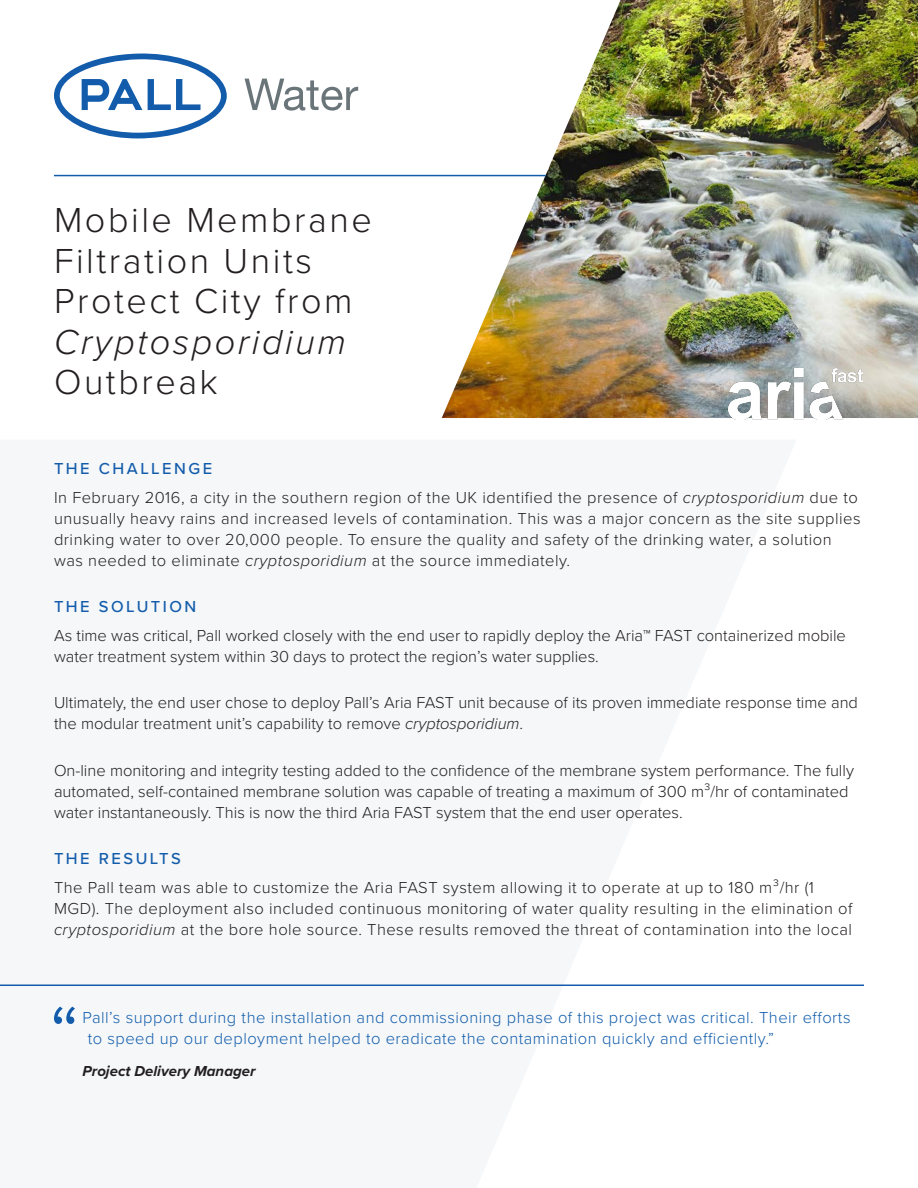
<style>
.page{position:relative;width:918px;height:1188px;background:#fff}
.page>*{position:absolute;margin:0;border:0;box-sizing:border-box;transform-origin:0 0}
.pull_quote{font:300 86.7px "Proxima Nova";color:#135cab}
.case_study_title{font:300 36px/40.5px "Proxima Nova";letter-spacing:.07em;color:#231f20}
.intro{font:300 16.5px/21px "Proxima Nova";color:#231f20}
.intro-2{font:300 16.5px/21px "Proxima Nova";letter-spacing:.03em;color:#231f20}
.body_copy{font:300 16.5px/21px "Proxima Nova";letter-spacing:.03em;color:#231f20}
.pull_quote-2{font:300 16.5px/21px "Proxima Nova";letter-spacing:.03em;color:#125dab}
.subhead{font:500 16.5px "Proxima Nova";letter-spacing:.15em;color:#135cab}
.quote_attribution{font:italic 700 15px "Proxima Nova";color:#231f20}
.s1{font-style:italic}
</style>
<div class="page">
<img style="left:442px;top:0;width:476px;height:418px">
<hr style="left:54px;top:175px;width:492px;height:1px;background:#135cab">
<svg style="left:54px;top:53px;width:173px;height:85px"></svg>
<svg style="left:245px;top:79px;width:113px;height:32px"></svg>
<hr style="left:0;top:985px;width:864px;height:1px;background:#135cab">
<img style="left:729px;top:369px;width:134px;height:51px">
<p class="case_study_title" style="left:54px;top:198px;width:319px">Mobile Membrane<br>Filtration Units<br>Protect City from<br><span class="s1">Cryptosporidium<br></span>Outbreak</p>
<p class="subhead" style="left:54px;top:456px;width:160px">THE CHALLENGE</p>
<p class="intro-2" style="left:54px;top:486px;width:808px">In February 2016, a city in the southern region of the UK identified the presence of <span class="s1">cryptosporidium</span> due to unusually heavy rains and increased levels of contamination. This was a major concern as the site supplies drinking water to over 20,000 people. To ensure the quality and safety of the drinking water, a solution was needed to eliminate <span class="s1">cryptosporidium</span> at the source immediately.</p>
<p class="subhead" style="left:54px;top:594px;width:144px">THE SOLUTION</p>
<p class="intro" style="left:54px;top:624px;width:793px">As time was critical, Pall worked closely with the end user to rapidly deploy the Aria™ FAST containerized mobile water treatment system within 30 days to protect the region’s water supplies.</p>
<p class="intro" style="left:54px;top:691px;width:806px">Ultimately, the end user chose to deploy Pall’s Aria FAST unit because of its proven immediate response time and the modular treatment unit’s capability to remove <span class="s1">cryptosporidium</span>.</p>
<p class="intro" style="left:54px;top:759px;width:801px">On-line monitoring and integrity testing added to the confidence of the membrane system performance. The fully automated, self-contained membrane solution was capable of treating a maximum of 300 m³/hr of contaminated water instantaneously. This is now the third Aria FAST system that the end user operates.</p>
<p class="subhead" style="left:54px;top:846px;width:128px">THE RESULTS</p>
<p class="body_copy" style="left:54px;top:876px;width:800px">The Pall team was able to customize the Aria FAST system allowing it to operate at up to 180 m³/hr (1<br>MGD). The deployment also included continuous monitoring of water quality resulting in the elimination of <span class="s1">cryptosporidium</span> at the bore hole source. These results removed the threat of contamination into the local</p>
<p class="pull_quote" style="left:49px;top:972px;width:33px">“</p>
<p class="pull_quote-2" style="left:88px;top:1006px;width:764px;text-indent:-5px">Pall’s support during the installation and commissioning phase of this project was critical. Their efforts to speed up our deployment helped to eradicate the contamination quickly and efficiently.”</p>
<p class="quote_attribution" style="left:83px;top:1060px;width:174px">Project Delivery Manager</p>
</div>
